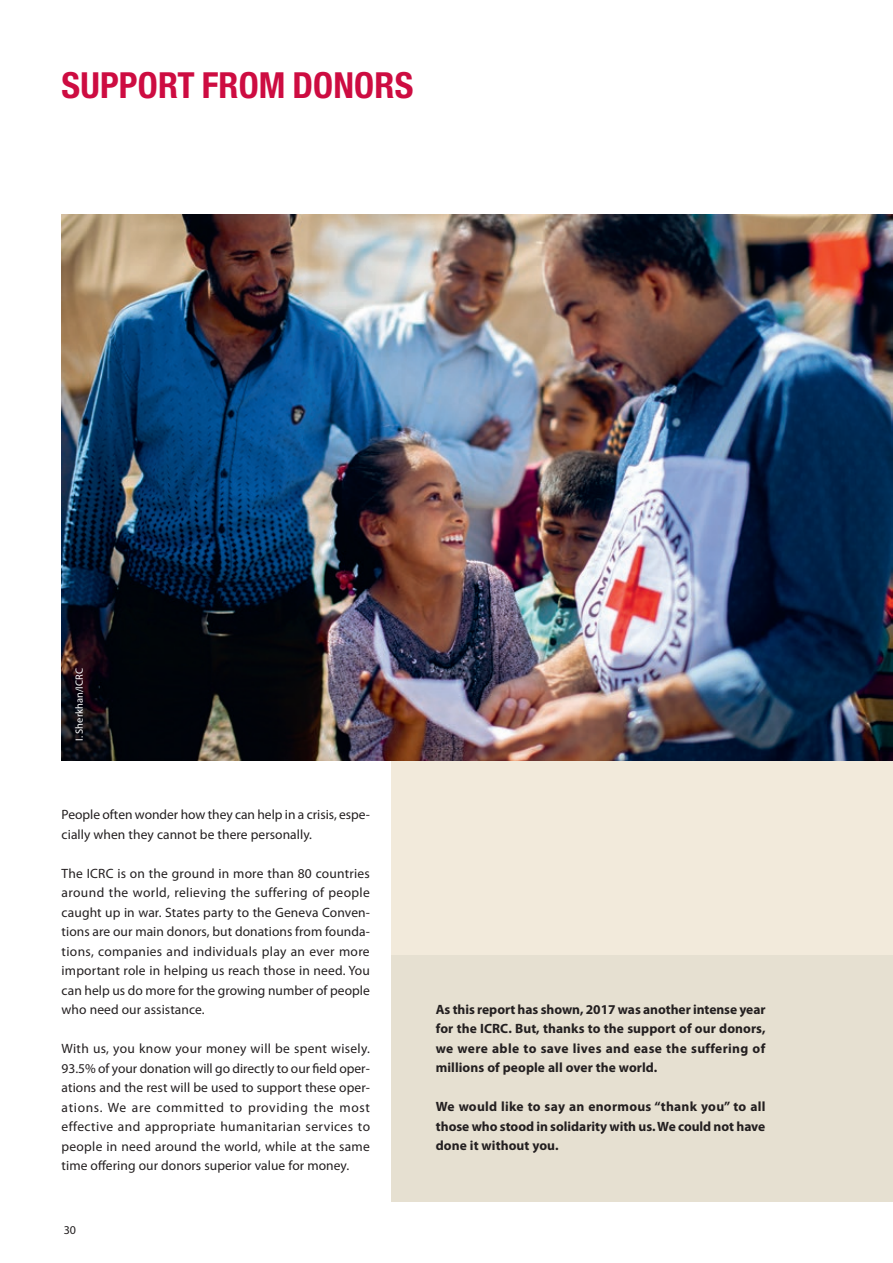
<style>
.page{position:relative;width:893px;height:1263px;background:#fff}
.page>*{position:absolute;margin:0;border:0;box-sizing:border-box;transform-origin:0 0}
.t1{font:700 condensed 36px "Helvetica Neue LT Pro";letter-spacing:.005em;color:#cd0c41}
.t2{font:13.5px/19.5px "Myriad Pro";letter-spacing:.005em;color:#231f20;text-align:justify}
.t3{font:700 13.5px/19.5px "Myriad Pro";letter-spacing:.005em;color:#231f20;text-align:justify}
.t4{font:12px "Myriad Pro";color:#231f20}
.t5{font:10.5px "Myriad Pro";color:#fff}
</style>
<div class="page">
<div style="left:391px;top:215px;width:502px;height:986px;background:#f2eadb"></div>
<img style="left:62px;top:215px;width:831px;height:545px">
<div style="left:391px;top:955px;width:502px;height:246px;background:#e6e0d1"></div>
<h1 class="t1" style="left:62px;top:64px;width:353px">SUPPORT FROM DONORS</h1>
<p class="t5" style="left:73px;top:741px;width:74px;rotate:-90deg">I. Sherkhan/ICRC</p>
<p class="t2" style="left:62px;top:805px;width:310px">People often wonder how they can help in a crisis, espe&shy;cially when they cannot be there personally.</p>
<p class="t2" style="left:62px;top:863px;width:310px">The ICRC is on the ground in more than 80 countries around the world, relieving the suffering of people caught up in war. States party to the Geneva Conven&shy;tions are our main donors, but donations from founda&shy;tions, companies and individuals play an ever more important role in helping us reach those in need. You can help us do more for the growing number of people who need our assistance.</p>
<p class="t2" style="left:62px;top:1038px;width:310px">With us, you know your money will be spent wisely.<br>93.5% of your donation will go directly to our field oper&shy;ations and the rest will be used to support these oper&shy;ations. We are committed to providing the most effective and appropriate humanitarian services to people in need around the world, while at the same time offering our donors superior value for money.</p>
<p class="t4" style="left:64px;top:1222px;width:14px">30</p>
<p class="t3" style="left:436px;top:999px;width:331px">As this report has shown, 2017 was another intense year for the ICRC. But, thanks to the support of our donors, we were able to save lives and ease the suffering of millions of people all over the world.</p>
<p class="t3" style="left:436px;top:1096px;width:331px">We would like to say an enormous “thank you” to all those who stood in solidarity with us. We could not have done it without you.</p>
</div>
